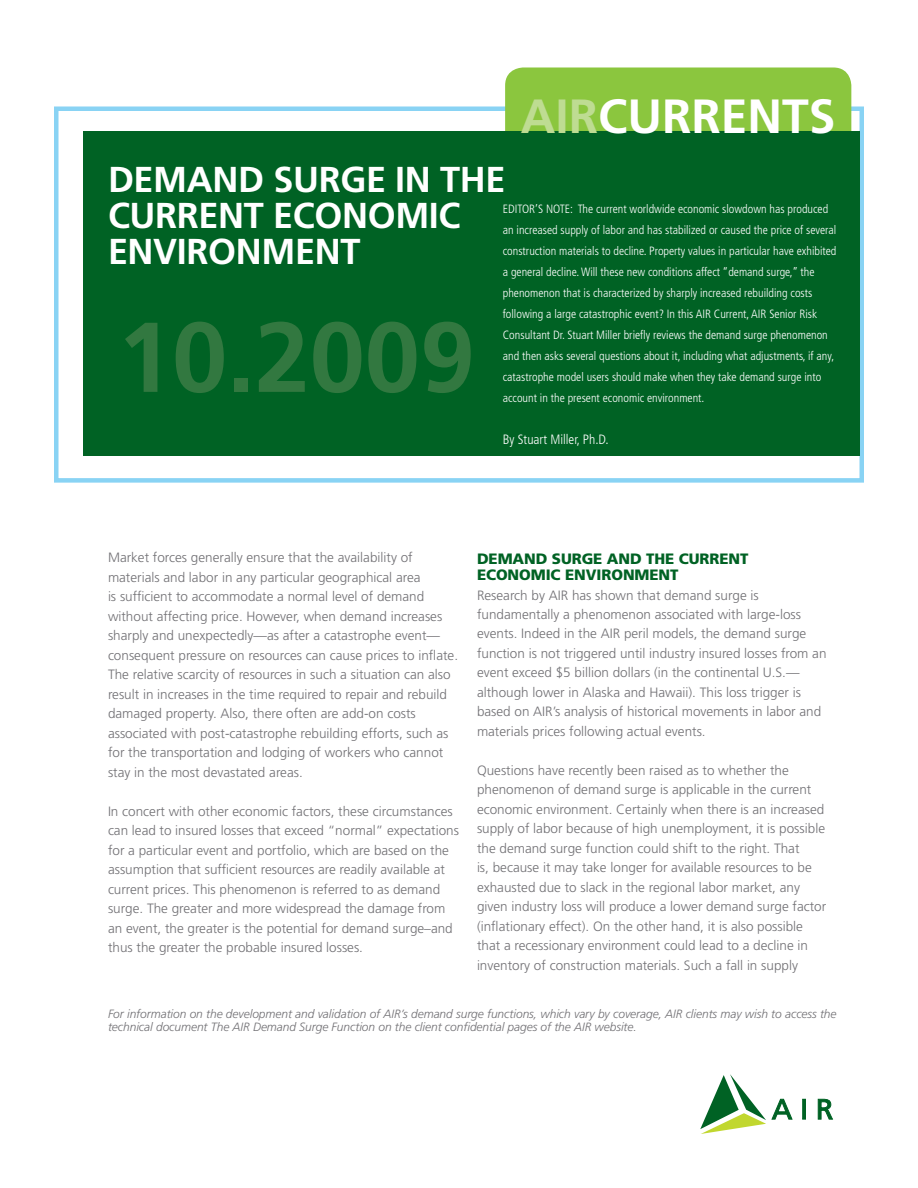
<style>
.page{position:relative;width:918px;height:1188px;background:#fff}
.page>*{position:absolute;margin:0;border:0;box-sizing:border-box;transform-origin:0 0}
.t1{font:700 99px "Frutiger LT Std";color:#327840}
.t2{font:700 48px "Frutiger LT Std";color:#fff}
.t3{font:700 36px/36px "Frutiger LT Std";letter-spacing:-.01em;color:#fff}
.t4{font:900 15px/16.5px "Frutiger LT Std";letter-spacing:-.005em;color:#006224}
.t5{font:300 13.5px/19.5px "Frutiger LT Std";color:#717074}
.t6{font:300 condensed 13.5px "Frutiger LT Std";color:#fff}
.t7{font:300 condensed 12px/21px "Frutiger LT Std";color:#fff}
.t8{font:italic 300 12px/13.5px "Frutiger LT Std";letter-spacing:-.005em;color:#717074}
.s1{color:#bedc92}
</style>
<div class="page">
<div style="left:54px;top:106px;width:810px;height:377px;border:4px solid #89d3f4"></div>
<div style="left:505px;top:68px;width:346px;height:91px;background:#8bc63e;border-radius:18px"></div>
<div style="left:83px;top:132px;width:777px;height:324px;background:#006224"></div>
<svg style="left:700px;top:1074px;width:93px;height:60px"></svg>
<div style="left:802px;top:1099px;width:4px;height:20px;border:1px solid #006224"></div>
<svg style="left:818px;top:1099px;width:15px;height:21px"></svg>
<h2 class="t2" style="left:521px;top:88px;width:311px"><span class="s1">AIR</span>CURRENTS</h2>
<h3 class="t3" style="left:108px;top:161px;width:399px">DEMAND SURGE IN THE<br>CURRENT ECONOMIC<br>ENVIRONMENT</h3>
<p class="t7" style="left:503px;top:198px;width:335px">Editor’s note: The current worldwide economic slowdown has produced an increased supply of labor and has stabilized or caused the price of several construction materials to decline. Property values in particular have exhibited a general decline. Will these new conditions affect “demand surge,” the phenomenon that is characterized by sharply increased rebuilding costs following a large catastrophic event? I n this AIR Current, AIR Senior Risk Consultant Dr. Stuart Miller briefly reviews the demand surge phenomenon and then asks several questions about it, including what adjustments, if any, catastrophe model users should make when they take demand surge into account in the present economic environment.</p>
<p class="t6" style="left:503px;top:431px;width:107px">By Stuart Miller, Ph.D.</p>
<h1 class="t1" style="left:117px;top:299px;width:359px">10.2009</h1>
<p class="t5" style="left:108px;top:548px;width:352px">Market forces generally ensure that the availability of materials and labor in any particular geographical area<br>is sufficient to accommodate a normal level of demand without affecting price. However, when demand increases sharply and unexpectedly—as after a catastrophe event— consequent pressure on resources can cause prices to inflate.<br>The relative scarcity of resources in such a situation can also result in increases in the time required to repair and rebuild damaged property. Also, there often are add-on costs associated with post-catastrophe rebuilding efforts, such as for the transportation and lodging of workers who cannot stay in the most devastated areas.</p>
<p class="t5" style="left:108px;top:802px;width:353px">In concert with other economic factors, these circumstances can lead to insured losses that exceed “normal” expectations for a particular event and portfolio, which are based on the assumption that sufficient resources are readily available at current prices. This phenomenon is referred to as demand surge. The greater and more widespread the damage from an event, the greater is the potential for demand surge–and thus the greater the probable insured losses.</p>
<p class="t4" style="left:477px;top:550px;width:273px">DEMAND SURGE AND THE CURRENT<br>ECONOMIC ENVIRONMENT</p>
<p class="t5" style="left:477px;top:585px;width:351px">Research by AIR has shown that demand surge is fundamentally a phenomenon associated with large-loss events. Indeed in the AIR peril models, the demand surge function is not triggered until industry insured losses from an event exceed $5 billion dollars (in the continental U.S.— although lower in Alaska and Hawaii). This loss trigger is based on AIR’s analysis of historical movements in labor and materials prices following actual events.</p>
<p class="t5" style="left:477px;top:761px;width:351px">Questions have recently been raised as to whether the phenomenon of demand surge is applicable in the current economic environment. Certainly when there is an increased supply of labor because of high unemployment, it is possible the demand surge function could shift to the right. That<br>is, because it may take longer for available resources to be exhausted due to slack in the regional labor market, any given industry loss will produce a lower demand surge factor (inflationary effect). On the other hand, it is also possible that a recessionary environment could lead to a decline in inventory of construction materials. Such a fall in supply</p>
<p class="t8" style="left:108px;top:1007px;width:730px">For information on the development and validation of AIR’s demand surge functions, which vary by coverage, AIR clients may wish to access the technical document The AIR Demand Surge Function on the client confidential pages of the AIR website.</p>
</div>
